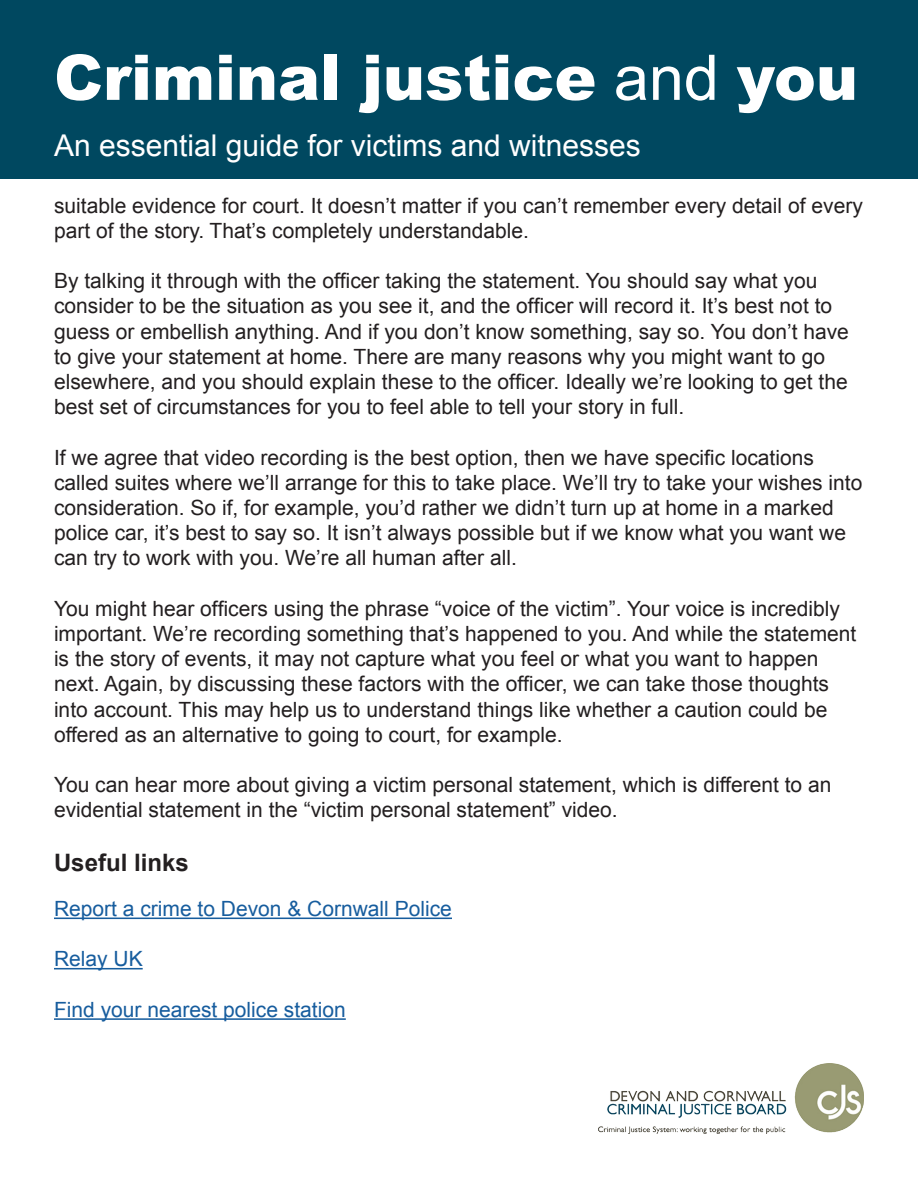
<style>
.page{position:relative;width:918px;height:1188px;background:#fff}
.page>*{position:absolute;margin:0;border:0;box-sizing:border-box;transform-origin:0 0}
.Front_cover_header{font:900 63px "Arial";color:#fff}
.Front_cover_header-2{font:30px "Arial";color:#fff}
.Header_4_bold_14{font:700 24px "Arial";color:#231f20}
.Intro_text{font:21px/25.2px "Arial";color:#231f20}
.Intro_text-2{font:21px "Arial";color:#175d9e}
.s1{font-weight:400}
</style>
<div class="page">
<div style="left:0;top:0;width:918px;height:179px;background:#004860"></div>
<img style="left:599px;top:1063px;width:265px;height:71px">
<hr style="left:54px;top:918px;width:398px;height:1px;background:#175d9e">
<hr style="left:54px;top:968px;width:89px;height:1px;background:#175d9e">
<hr style="left:54px;top:1018px;width:292px;height:2px;background:#175d9e">
<p class="Front_cover_header" style="left:54px;top:32px;width:805px">Criminal justice <span class="s1">and</span> you</p>
<p class="Front_cover_header-2" style="left:54px;top:126px;width:588px">An essential guide for victims and witnesses</p>
<p class="Intro_text" style="left:54px;top:193px;width:810px">suitable evidence for court. It doesn’t matter if you can’t remember every detail of every part of the story. That’s completely understandable.</p>
<p class="Intro_text" style="left:54px;top:268px;width:796px">By talking it through with the officer taking the statement. You should say what you consider to be the situation as you see it, and the officer will record it. It’s best not to guess or embellish anything. And if you don’t know something, say so. You don’t have to give your statement at home. There are many reasons why you might want to go elsewhere, and you should explain these to the officer. Ideally we’re looking to get the best set of circumstances for you to feel able to tell your story in full.</p>
<p class="Intro_text" style="left:54px;top:445px;width:810px">If we agree that video recording is the best option, then we have specific locations called suites where we’ll arrange for this to take place. We’ll try to take your wishes into consideration. So if, for example, you’d rather we didn’t turn up at home in a marked police car, it’s best to say so. It isn’t always possible but if we know what you want we can try to work with you. We’re all human after all.</p>
<p class="Intro_text" style="left:54px;top:596px;width:804px">You might hear officers using the phrase “voice of the victim”. Your voice is incredibly important. We’re recording something that’s happened to you. And while the statement is the story of events, it may not capture what you feel or what you want to happen next. Again, by discussing these factors with the officer, we can take those thoughts into account. This may help us to understand things like whether a caution could be offered as an alternative to going to court, for example.</p>
<p class="Intro_text" style="left:54px;top:772px;width:779px">You can hear more about giving a victim personal statement, which is different to an evidential statement in the “victim personal statement” video.</p>
<p class="Header_4_bold_14" style="left:54px;top:847px;width:136px">Useful links</p>
<p class="Intro_text-2" style="left:54px;top:895px;width:399px">Report a crime to Devon &amp; Cornwall Police</p>
<p class="Intro_text-2" style="left:54px;top:945px;width:90px">Relay UK</p>
<p class="Intro_text-2" style="left:54px;top:996px;width:293px">Find your nearest police station</p>
</div>
